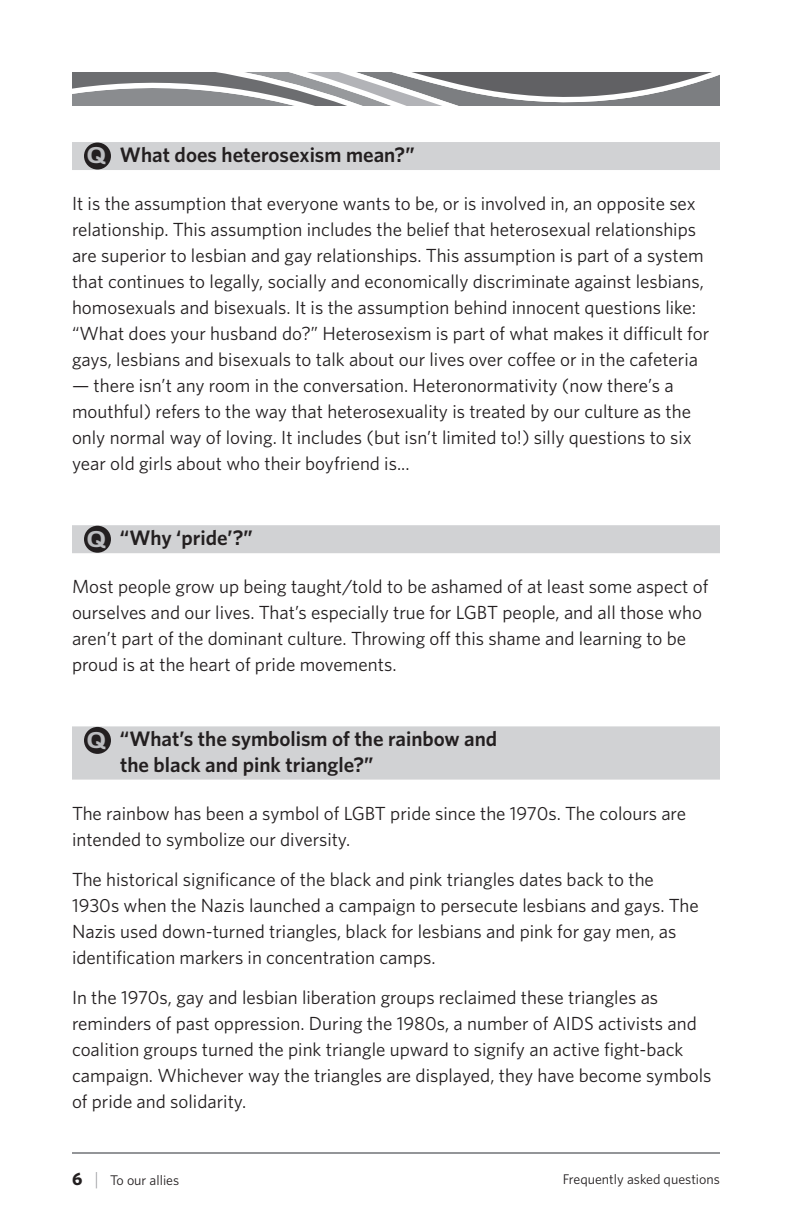
<style>
.page{position:relative;width:792px;height:1224px;background:#fff}
.page>*{position:absolute;margin:0;border:0;box-sizing:border-box;transform-origin:0 0}
.t1{font:600 21px/25.2px "Whitney";color:#231f20}
.t2{font:19px/26px "Whitney";color:#231f20}
.t3{font:14px "Whitney";color:#231f20}
.s1{font-family:"Trade Gothic Bold Two";font-weight:400;font-size:22px;color:#bcbdc0}
.s2{font-weight:700;font-size:18px}
.s3{font-weight:300;font-size:18px;color:#939598}
</style>
<div class="page">
<hr style="left:72px;top:1152px;width:648px;height:2px;background:#939598">
<svg style="left:72px;top:72px;width:648px;height:33px"></svg>
<div style="left:72px;top:142px;width:648px;height:28px;background:#d1d2d4"></div>
<div style="left:72px;top:525px;width:648px;height:28px;background:#d1d2d4"></div>
<div style="left:72px;top:726px;width:648px;height:28px;background:#d1d2d4"></div>
<div style="left:72px;top:752px;width:648px;height:28px;background:#d1d2d4"></div>
<div style="left:84px;top:143px;width:27px;height:27px;background:#231f20;border-radius:50%"></div>
<div style="left:84px;top:526px;width:27px;height:27px;background:#231f20;border-radius:50%"></div>
<div style="left:84px;top:727px;width:27px;height:27px;background:#231f20;border-radius:50%"></div>
<p class="t1" style="left:87px;top:142px;width:330px"><span class="s1">Q</span> What does heterosexism mean?”</p>
<p class="t2" style="left:72px;top:190px;width:639px">It is the assumption that everyone wants to be, or is involved in, an opposite sex relationship. This assumption includes the belief that heterosexual relationships are superior to lesbian and gay relationships. This assumption is part of a system that continues to legally, socially and economically discriminate against lesbians, homosexuals and bisexuals. It is the assumption behind innocent questions like: “What does your husband do?” Heterosexism is part of what makes it difficult for gays, lesbians and bisexuals to talk about our lives over coffee or in the cafeteria</p>
<p class="t2" style="left:72px;top:372px;width:621px">— there isn’t any room in the conversation. Heteronormativity (now there’s a mouthful) refers to the way that heterosexuality is treated by our culture as the only normal way of loving. It includes (but isn’t limited to!) silly questions to six year old girls about who their boyfriend is...</p>
<p class="t1" style="left:87px;top:525px;width:168px"><span class="s1">Q</span> “Why ‘pride’?”</p>
<p class="t2" style="left:72px;top:573px;width:638px">Most people grow up being taught/told to be ashamed of at least some aspect of ourselves and our lives. That’s especially true for LGBT people, and all those who aren’t part of the dominant culture. Throwing off this shame and learning to be proud is at the heart of pride movements.</p>
<p class="t1" style="left:120px;top:726px;width:379px;text-indent:-33px"><span class="s1">Q</span> “What’s the symbolism of the rainbow and the black and pink triangle?”</p>
<p class="t2" style="left:72px;top:800px;width:616px">The rainbow has been a symbol of LGBT pride since the 1970s. The colours are intended to symbolize our diversity.</p>
<p class="t2" style="left:72px;top:866px;width:628px">The historical significance of the black and pink triangles dates back to the 1930s when the Nazis launched a campaign to persecute lesbians and gays. The Nazis used down-turned triangles, black for lesbians and pink for gay men, as identification markers in concentration camps.</p>
<p class="t2" style="left:72px;top:984px;width:641px">In the 1970s, gay and lesbian liberation groups reclaimed these triangles as reminders of past oppression. During the 1980s, a number of AIDS activists and coalition groups turned the pink triangle upward to signify an active fight-back campaign. Whichever way the triangles are displayed, they have become symbols of pride and solidarity.</p>
<p class="t3" style="left:72px;top:1172px;width:109px"><span class="s2">6</span> <span class="s3">|</span> To our allies</p>
<p class="t3" style="left:563px;top:1171px;width:159px">Frequently asked questions</p>
</div>
